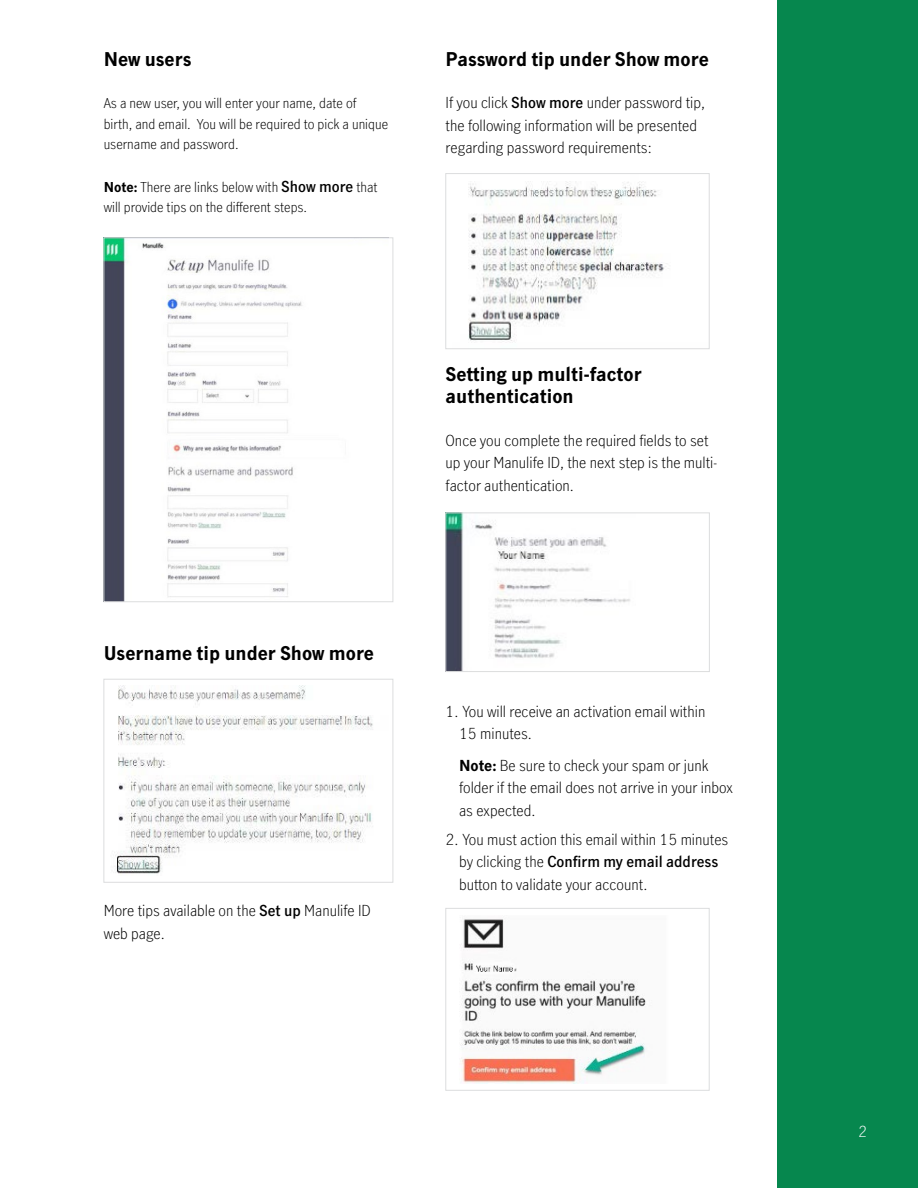
<style>
.page{position:relative;width:918px;height:1188px;background:#fff}
.page>*{position:absolute;margin:0;border:0;box-sizing:border-box;transform-origin:0 0}
.t1{font:700 18.75px/22.5px "Manulife JH Sans Optimized";color:#000}
.t2{font:300 15px/22.5px "Manulife JH Sans";color:#000}
.t3{font:600 15px "Manulife JH Sans Optimized";color:#000}
.t4{font:300 15px "Manulife JH Sans";color:#fff}
.t5{font:300 13.5px/20.2px "Manulife JH Sans";color:#000}
.s1{font-family:"Manulife JH Sans Optimized";font-weight:700}
.s2{font-family:"Manulife JH Sans Optimized";font-weight:600;font-size:15px}
.s3{font-family:"Manulife JH Sans Optimized";font-weight:600}
.s4{font-family:"Manulife JH Sans";font-weight:300}
</style>
<div class="page">
<div style="left:777px;top:0;width:141px;height:1188px;background:#06874e"></div>
<img style="left:106px;top:240px;width:196px;height:360px">
<div style="left:104px;top:238px;width:289px;height:364px;border:1px solid #dcddde"></div>
<img style="left:114px;top:686px;width:259px;height:188px">
<div style="left:104px;top:679px;width:289px;height:203px;border:1px solid #dcddde"></div>
<img style="left:468px;top:181px;width:199px;height:160px">
<div style="left:446px;top:173px;width:263px;height:176px;border:1px solid #dcddde"></div>
<img style="left:448px;top:515px;width:182px;height:155px">
<div style="left:446px;top:513px;width:264px;height:159px;border:1px solid #dcddde"></div>
<img style="left:460px;top:919px;width:186px;height:165px">
<div style="left:446px;top:908px;width:263px;height:182px;border:1px solid #dcddde"></div>
<p class="t1" style="left:104px;top:47px;width:89px">New users</p>
<p class="t5" style="left:104px;top:93px;width:286px">As a new user, you will enter your name, date of birth, and email. You will be required to pick a unique username and password.</p>
<p class="t5" style="left:104px;top:176px;width:275px"><span class="s1">Note:</span> There are links below with <span class="s2">Show more</span> that will provide tips on the different steps.</p>
<p class="t1" style="left:446px;top:47px;width:265px">Password tip under Show more</p>
<p class="t2" style="left:446px;top:91px;width:261px">If you click <span class="s3">Show more</span> under password tip, the following information will be presented regarding password requirements:</p>
<p class="t1" style="left:446px;top:362px;width:198px">Setting up multi-factor authentication</p>
<p class="t2" style="left:446px;top:429px;width:273px">Once you complete the required fields to set up your Manulife ID, the next step is the multi&shy;factor authentication.</p>
<p class="t1" style="left:104px;top:641px;width:272px">Username tip under Show more</p>
<p class="t2" style="left:104px;top:899px;width:269px">More tips available on the <span class="s3">Set up</span> Manulife ID web page.</p>
<p class="t2" style="left:459px;top:699px;width:248px;text-indent:-14px">1. You will receive an activation email within<br>15 minutes.</p>
<p class="t2" style="left:459px;top:753px;width:276px"><span class="s1">Note:</span> Be sure to check your spam or junk folder if the email does not arrive in your inbox as expected.</p>
<p class="t2" style="left:446px;top:828px;width:284px">2. You must action this email within 15 minutes</p>
<p class="t3" style="left:459px;top:852px;width:261px"><span class="s4">by clicking the</span> Confirm my email address</p>
<p class="t2" style="left:459px;top:873px;width:190px">button to validate your account.</p>
<p class="t4" style="left:858px;top:1121px;width:10px">2</p>
</div>
